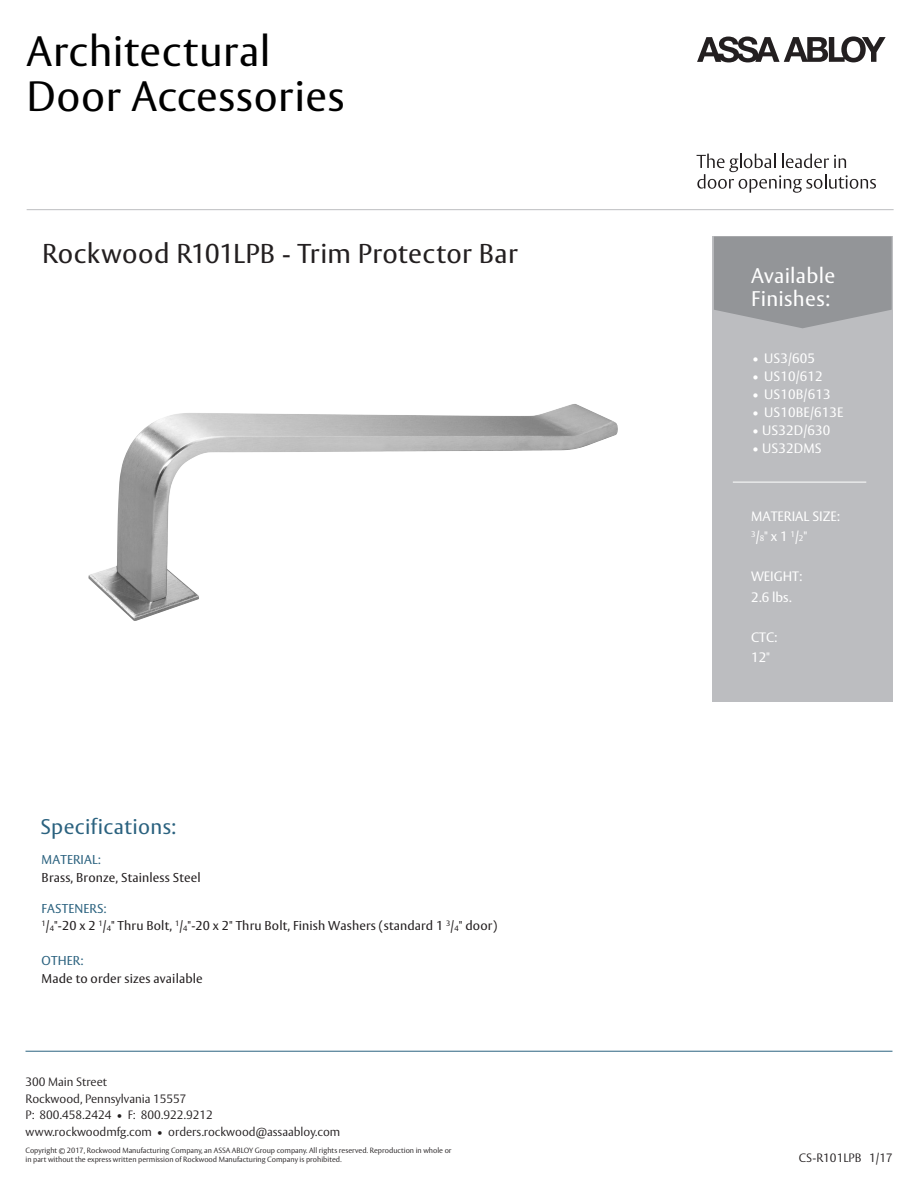
<style>
.page{position:relative;width:918px;height:1188px;background:#fff}
.page>*{position:absolute;margin:0;border:0;box-sizing:border-box;transform-origin:0 0}
.t1{font:42px/45.8px "ASSA Vesta";letter-spacing:.015em;color:#000}
.t2{font:27px "ASSA Vesta";letter-spacing:.015em;color:#231f20}
.t3{font:21px/22.5px "ASSA Vesta";letter-spacing:.015em;color:#fff}
.t4{font:21px "ASSA Vesta";letter-spacing:.015em;color:#2b627f}
.t5{font:13.5px/20.1px "ASSA Vesta";letter-spacing:.01em;color:#fff}
.t6{font:12.75px/17.5px "ASSA Vesta";letter-spacing:.01em;color:#231f20}
.t7{font:12.75px "ASSA Vesta";letter-spacing:.01em;color:#2b627f}
.t8{font:300 12px/16.5px "ASSA Vesta";color:#231f20}
.t9{font:300 7.5px/9px "ASSA Vesta";color:#231f20}
.s1{color:#2b627f}
.s2{font-size:7.65px}
.s3{font-size:8.1px}
</style>
<div class="page">
<div style="left:713px;top:237px;width:180px;height:465px;background:#bcbdc0"></div>
<svg style="left:714px;top:237px;width:178px;height:91px;background:#97989b"></svg>
<hr style="left:26px;top:1051px;width:866px;height:1px;background:#2b627f">
<img style="left:88px;top:404px;width:530px;height:217px">
<hr style="left:733px;top:482px;width:133px;height:1px;background:#fff">
<svg style="left:697px;top:36px;width:189px;height:26px"></svg>
<svg style="left:697px;top:154px;width:179px;height:39px"></svg>
<hr style="left:27px;top:209px;width:867px;height:1px;background:#bcbdc0">
<h1 class="t1" style="left:27px;top:30px;width:319px">Architectural<br>Door Accessories</h1>
<h2 class="t2" style="left:42px;top:237px;width:477px">Rockwood R101LPB - Trim Protector Bar</h2>
<h3 class="t4" style="left:41px;top:814px;width:137px">Specifications:</h3>
<h3 class="t7" style="left:42px;top:852px;width:61px">MATERIAL:</h3>
<h3 class="t6" style="left:42px;top:869px;width:161px">Brass, Bronze, Stainless Steel</h3>
<h3 class="t6" style="left:42px;top:900px;width:457px"><span class="s1">FASTENERS:<br></span><sup>1</sup>/<span class="s2">4</span>"-20 x 2 <sup>1</sup>/<span class="s2">4</span>" Thru Bolt, <sup>1</sup>/<span class="s2">4</span>"-20 x 2" Thru Bolt, Finish Washers (standard 1 <sup>3</sup>/<span class="s2">4</span>" door)</h3>
<h3 class="t7" style="left:42px;top:953px;width:43px">OTHER:</h3>
<h3 class="t6" style="left:42px;top:970px;width:163px">Made to order sizes available</h3>
<h3 class="t8" style="left:26px;top:1074px;width:316px">300 Main Street<br>Rockwood, Pennsylvania 15557<br>P: 800.458.2424 • F: 800.922.9212 www.rockwoodmfg.com • orders.rockwood@assaabloy.com</h3>
<p class="t9" style="left:26px;top:1147px;width:428px">Copyright © 2017, Rockwood Manufacturing Company, an ASSA ABLOY Group company. All rights reserved. Reproduction in whole or in part without the express written permission of Rockwood Manufacturing Company is prohibited.</p>
<h3 class="t3" style="left:751px;top:265px;width:86px">Available<br>Finishes:</h3>
<h3 class="t5" style="left:752px;top:349px;width:64px">• US3/605</h3>
<h3 class="t5" style="left:752px;top:367px;width:72px">• US10/612</h3>
<h3 class="t5" style="left:752px;top:385px;width:80px">• US10B/613</h3>
<h3 class="t5" style="left:752px;top:403px;width:93px">• US10BE/613E</h3>
<h3 class="t5" style="left:752px;top:421px;width:80px">• US32D/630</h3>
<h3 class="t5" style="left:752px;top:439px;width:71px">• US32DMS</h3>
<h3 class="t5" style="left:751px;top:507px;width:90px">MATERIAL SIZE:<br><sup>3</sup>/<span class="s3">8</span>" x 1 <sup>1</sup>/<span class="s3">2</span>"</h3>
<h3 class="t5" style="left:751px;top:567px;width:53px">WEIGHT:<br>2.6 lbs.</h3>
<h3 class="t5" style="left:751px;top:628px;width:28px">CTC:<br>12"</h3>
<h3 class="t8" style="left:799px;top:1151px;width:95px">CS-R101LPB 1/17</h3>
</div>
